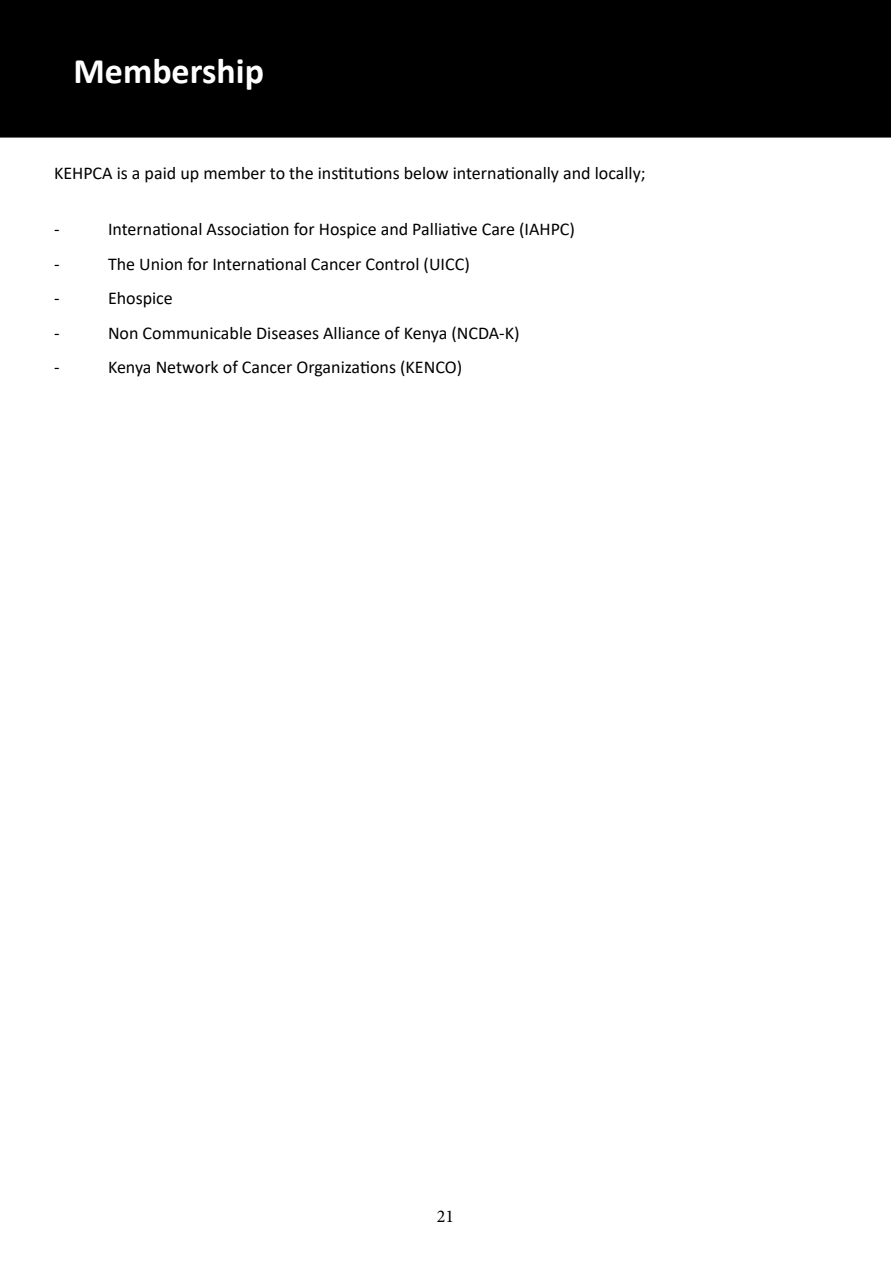
<style>
.page{position:relative;width:891px;height:1263px;background:#fff}
.page>*{position:absolute;margin:0;border:0;box-sizing:border-box;transform-origin:0 0}
.t1{font:700 36px "Calibri";color:#fff}
.t2{font:18px "Calibri";color:#000}
.t3{font:18px "Minion Pro";color:#000}
</style>
<div class="page">
<div style="left:0;top:0;width:891px;height:138px;background:#000"></div>
<div style="left:54px;top:54px;width:230px;height:71px;border:2px solid #000"></div>
<h1 class="t1" style="left:73px;top:45px;width:192px">Membership</h1>
<p class="t2" style="left:54px;top:160px;width:593px">KEHPCA is a paid up member to the institutions below internationally and locally;</p>
<p class="t2" style="left:54px;top:217px;width:7px">-</p>
<p class="t2" style="left:108px;top:217px;width:469px">International Association for Hospice and Palliative Care (IAHPC)</p>
<p class="t2" style="left:54px;top:251px;width:7px">-</p>
<p class="t2" style="left:108px;top:251px;width:363px">The Union for International Cancer Control (UICC)</p>
<p class="t2" style="left:54px;top:286px;width:7px">-</p>
<p class="t2" style="left:108px;top:286px;width:66px">Ehospice</p>
<p class="t2" style="left:54px;top:320px;width:7px">-</p>
<p class="t2" style="left:108px;top:320px;width:413px">Non Communicable Diseases Alliance of Kenya (NCDA-K)</p>
<p class="t2" style="left:54px;top:355px;width:7px">-</p>
<p class="t2" style="left:108px;top:355px;width:356px">Kenya Network of Cancer Organizations (KENCO)</p>
<p class="t3" style="left:437px;top:1204px;width:19px">21</p>
</div>
